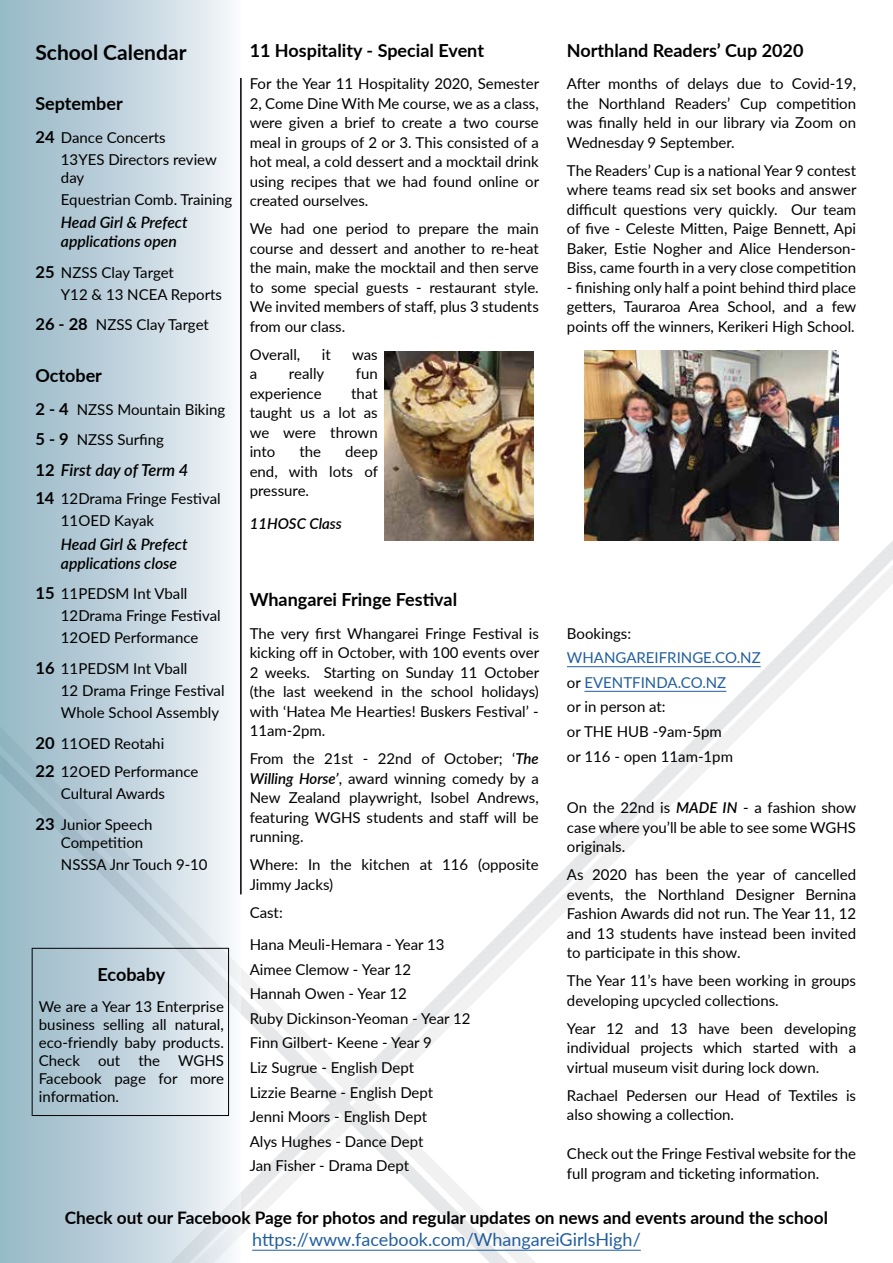
<style>
.page{position:relative;width:893px;height:1263px;background:#fff}
.page>*{position:absolute;margin:0;border:0;box-sizing:border-box;transform-origin:0 0}
.t1{font:700 21px "Lato";color:#000}
.t2{font:700 18px "Lato";color:#000}
.t3{font:18px "Lato";color:#215e9e}
.t4{font:700 17.25px "Lato";color:#000}
.t5{font:italic 600 16.5px "Lato";color:#000}
.t6{font:italic 600 15.75px/18.9px "Lato";color:#000}
.t7{font:15px/19.5px "Lato";color:#000}
.t8{font:italic 600 15px "Lato";color:#000}
.s1{font-weight:700;font-size:16.5px}
.s2{font-weight:700;font-style:normal}
.s3{font-weight:600;font-style:italic}
.s4{color:#215e9e}
</style>
<div class="page">
<svg style="left:384px;top:350px;width:509px;height:900px"></svg>
<svg style="left:241px;top:631px;width:371px;height:632px"></svg>
<div style="left:0;top:0;width:241px;height:1263px;background:linear-gradient(to right,#92b5c4,#f2f4f9)"></div>
<hr style="left:252px;top:1250px;width:389px;height:1px;background:#215e9e">
<hr style="left:240px;top:78px;width:2px;height:816px;background:#000">
<div style="left:32px;top:948px;width:197px;height:168px;border:1px solid #000"></div>
<img style="left:585px;top:350px;width:253px;height:190px">
<img style="left:384px;top:351px;width:149px;height:189px">
<hr style="left:567px;top:666px;width:194px;height:1px;background:#215e9e">
<hr style="left:584px;top:691px;width:142px;height:1px;background:#215e9e">
<h1 class="t1" style="left:35px;top:37px;width:153px">School Calendar</h1>
<p class="t2" style="left:35px;top:90px;width:89px">September</p>
<p class="t7" style="left:61px;top:126px;width:157px;line-height:22.2px;text-indent:-26px"><span class="s1">24</span> Dance Concerts<br>13YES Directors review</p>
<p class="t7" style="left:61px;top:166px;width:173px;line-height:22.2px">day<br>Equestrian Comb. Training</p>
<p class="t6" style="left:61px;top:213px;width:128px">Head Girl &amp; Prefect applications open</p>
<p class="t7" style="left:61px;top:261px;width:163px;line-height:22.2px;text-indent:-26px"><span class="s1">25</span> NZSS Clay Target<br>Y12 &amp; 13 NCEA Reports</p>
<p class="t7" style="left:35px;top:315px;width:175px"><span class="s1">26 - 28</span> NZSS Clay Target</p>
<p class="t2" style="left:35px;top:363px;width:68px">October</p>
<p class="t7" style="left:35px;top:394px;width:191px;line-height:30.5px"><span class="s1">2 - 4</span> NZSS Mountain Biking<br><span class="s1">5 - 9</span> NZSS Surfing</p>
<p class="t5" style="left:35px;top:458px;width:155px"><span class="s2">12</span> First day of Term 4</p>
<p class="t7" style="left:61px;top:487px;width:161px;line-height:22.2px;text-indent:-26px"><span class="s1">14</span> 12Drama Fringe Festival<br>11OED Kayak</p>
<p class="t6" style="left:61px;top:534px;width:128px">Head Girl &amp; Prefect applications close</p>
<p class="t7" style="left:61px;top:582px;width:161px;line-height:22.2px;text-indent:-26px"><span class="s1">15</span> 11PEDSM Int Vball<br>12Drama Fringe Festival<br>12OED Performance</p>
<p class="t7" style="left:61px;top:657px;width:165px;line-height:22.2px;text-indent:-26px"><span class="s1">16</span> 11PEDSM Int Vball<br>12 Drama Fringe Festival<br>Whole School Assembly</p>
<p class="t7" style="left:35px;top:728px;width:164px;line-height:28.3px"><span class="s1">20</span> 11OED Reotahi<br><span class="s1">22</span> 12OED Performance</p>
<p class="t7" style="left:35px;top:778px;width:131px;line-height:30.5px;text-indent:26px">Cultural Awards<br><span class="s1">23</span> Junior Speech</p>
<p class="t7" style="left:61px;top:831px;width:148px;line-height:22.2px">Competition<br>NSSSA Jnr Touch 9-10</p>
<p class="t2" style="left:98px;top:961px;width:69px">Ecobaby</p>
<p class="t7" style="left:39px;top:996px;width:187px;line-height:18px;text-align:justify">We are a Year 13 Enterprise business selling all natural, eco-friendly baby products.<br>Check out the WGHS Facebook page for more information.</p>
<p class="t2" style="left:250px;top:37px;width:236px">11 Hospitality - Special Event</p>
<p class="t7" style="left:250px;top:73px;width:291px;text-align:justify">For the Year 11 Hospitality 2020, Semester 2, Come Dine With Me course, we as a class, were given a brief to create a two course meal in groups of 2 or 3. This consisted of a hot meal, a cold dessert and a mocktail drink using recipes that we had found online or created ourselves.</p>
<p class="t7" style="left:250px;top:218px;width:291px;text-align:justify">We had one period to prepare the main course and dessert and another to re-heat the main, make the mocktail and then serve to some special guests - restaurant style.<br>We invited members of staff, plus 3 students from our class.</p>
<p class="t7" style="left:250px;top:344px;width:52px">Overall,</p>
<p class="t7" style="left:322px;top:344px;width:10px">it</p>
<p class="t7" style="left:352px;top:344px;width:27px">was</p>
<p class="t7" style="left:250px;top:363px;width:9px">a</p>
<p class="t7" style="left:289px;top:363px;width:37px">really</p>
<p class="t7" style="left:356px;top:363px;width:23px">fun</p>
<p class="t7" style="left:250px;top:383px;width:73px">experience</p>
<p class="t7" style="left:250px;top:383px;width:130px;text-align:justify;text-indent:102px">that taught us a lot as we were thrown into</p>
<p class="t7" style="left:250px;top:441px;width:130px;text-align:justify;text-indent:95px">deep end, with lots of pressure.</p>
<p class="t8" style="left:250px;top:512px;width:94px">11HOSC Class</p>
<p class="t7" style="left:299px;top:441px;width:23px">the</p>
<p class="t2" style="left:250px;top:586px;width:209px">Whangarei Fringe Festival</p>
<p class="t7" style="left:250px;top:623px;width:291px;text-align:justify">The very first Whangarei Fringe Festival is kicking off in October, with 100 events over 2 weeks. Starting on Sunday 11 October (the last weekend in the school holidays) with ‘Hatea Me Hearties! Buskers Festival’ - 11am-2pm.</p>
<p class="t7" style="left:250px;top:748px;width:291px;text-align:justify">From the 21st - 22nd of October; ‘<span class="s3">The Willing Horse’</span>, award winning comedy by a New Zealand playwright, Isobel Andrews, featuring WGHS students and staff will be running.</p>
<p class="t7" style="left:250px;top:854px;width:291px">Where: In the kitchen at 116 (opposite<br>Jimmy Jacks)</p>
<p class="t7" style="left:250px;top:895px;width:196px;line-height:32.2px">Cast:<br>Hana Meuli-Hemara - Year 13</p>
<p class="t7" style="left:250px;top:956px;width:222px;line-height:24.6px">Aimee Clemow - Year 12<br>Hannah Owen - Year 12<br>Ruby Dickinson-Yeoman - Year 12<br>Finn Gilbert- Keene - Year 9<br>Liz Sugrue - English Dept<br>Lizzie Bearne - English Dept<br>Jenni Moors - English Dept<br>Alys Hughes - Dance Dept<br>Jan Fisher - Drama Dept</p>
<p class="t2" style="left:567px;top:37px;width:238px">Northland Readers’ Cup 2020</p>
<p class="t7" style="left:567px;top:73px;width:291px;text-align:justify">After months of delays due to Covid-19, the Northland Readers’ Cup competition was finally held in our library via Zoom on Wednesday 9 September.</p>
<p class="t7" style="left:567px;top:160px;width:291px;text-align:justify">The Readers’ Cup is a national Year 9 contest where teams read six set books and answer difficult questions very quickly. Our team of five - Celeste Mitten, Paige Bennett, Api Baker, Estie Nogher and Alice Henderson-Biss, came fourth in a very close competition</p>
<p class="t7" style="left:567px;top:277px;width:291px;text-align:justify">- finishing only half a point behind third place getters, Tauraroa Area School, and a few points off the winners, Kerikeri High School.</p>
<p class="t7" style="left:567px;top:623px;width:66px">Bookings:</p>
<p class="t7" style="left:567px;top:645px;width:195px;line-height:24.6px"><span class="s4">WHANGAREIFRINGE.CO.NZ </span>or <span class="s4">EVENTFINDA.CO.NZ<br></span>or in person at:<br>or THE HUB -9am-5pm<br>or 116 - open 11am-1pm</p>
<p class="t7" style="left:567px;top:797px;width:291px;text-align:justify">On the 22nd is <span class="s3">MADE IN</span> - a fashion show case where you’ll be able to see some WGHS originals.</p>
<p class="t7" style="left:567px;top:864px;width:291px;text-align:justify">As 2020 has been the year of cancelled events, the Northland Designer Bernina Fashion Awards did not run. The Year 11, 12 and 13 students have instead been invited to participate in this show.</p>
<p class="t7" style="left:567px;top:970px;width:291px">The Year 11’s have been working in groups developing upcycled collections.</p>
<p class="t7" style="left:567px;top:1018px;width:291px;text-align:justify">Year 12 and 13 have been developing individual projects which started with a virtual museum visit during lock down.</p>
<p class="t7" style="left:567px;top:1085px;width:291px">Rachael Pedersen our Head of Textiles is also showing a collection.</p>
<p class="t7" style="left:567px;top:1143px;width:291px">Check out the Fringe Festival website for the full program and ticketing information.</p>
<p class="t4" style="left:65px;top:1205px;width:765px">Check out our Facebook Page for photos and regular updates on news and events around the school</p>
<p class="t3" style="left:252px;top:1226px;width:390px">https://www.facebook.com/WhangareiGirlsHigh/</p>
</div>
